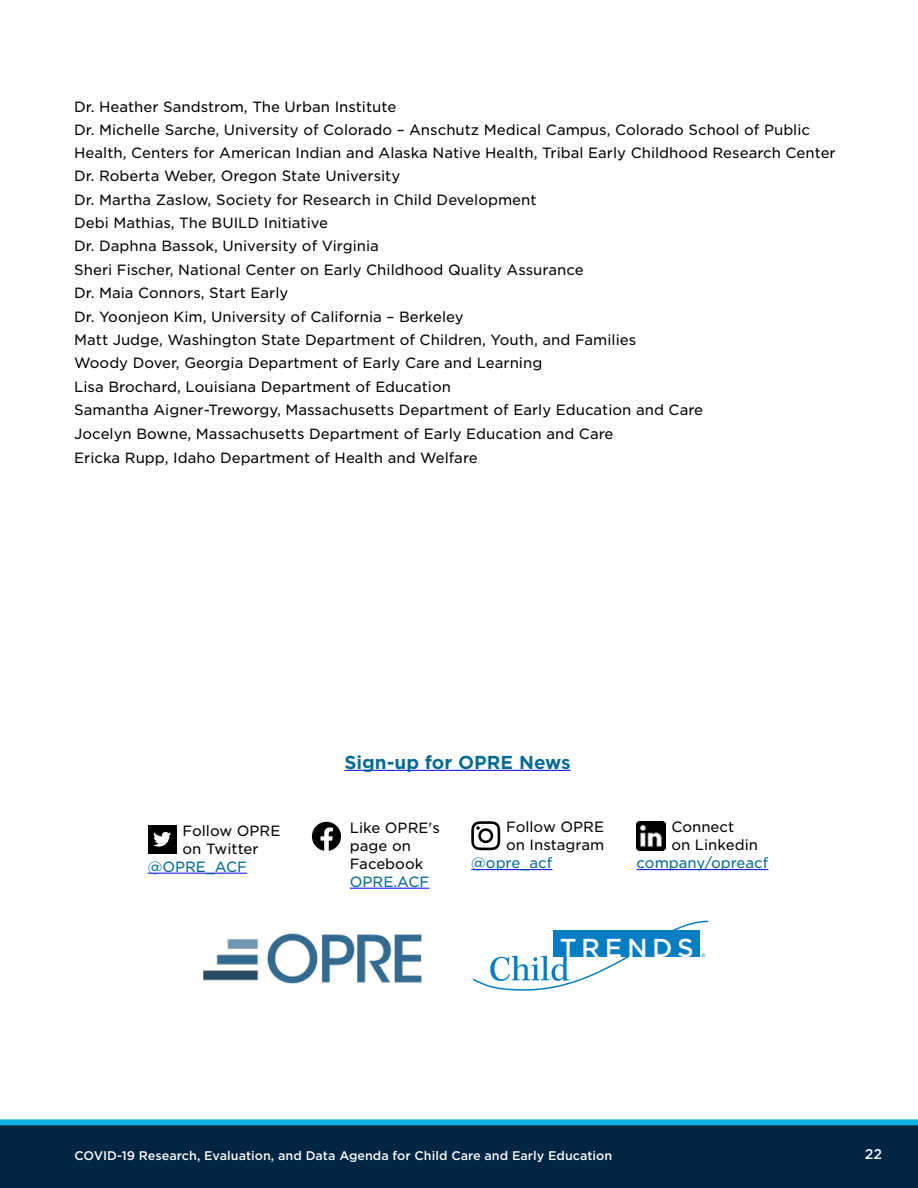
<style>
.page{position:relative;width:918px;height:1188px;background:#fff}
.page>*{position:absolute;margin:0;border:0;box-sizing:border-box;transform-origin:0 0}
.t1{font:500 24.9px "Gotham S Sm";letter-spacing:.185em;color:#fff}
.t2{font:700 18px "Gotham S Sm";color:#006a92}
.t3{font:14.25px/23.4px "Gotham S Sm";color:#000}
.t4{font:14.25px "Gotham S Sm";color:#006a92}
.t5{font:500 13.5px "Gotham S Sm";color:#fff}
.t6{font:500 12px "Gotham S Sm";color:#fff}
.s1{color:#006a92}
</style>
<div class="page">
<div style="left:0;top:1125px;width:918px;height:63px;background:#002542"></div>
<div style="left:0;top:1119px;width:918px;height:6px;background:#10b2e1"></div>
<hr style="left:148px;top:873px;width:99px;height:1px;background:#00f">
<div style="left:148px;top:825px;width:29px;height:29px;background:#000"></div>
<svg style="left:153px;top:832px;width:18px;height:15px"></svg>
<svg style="left:312px;top:822px;width:29px;height:29px"></svg>
<hr style="left:471px;top:869px;width:81px;height:1px;background:#00f">
<svg style="left:471px;top:821px;width:29px;height:29px"></svg>
<hr style="left:637px;top:869px;width:131px;height:1px;background:#00f">
<img style="left:637px;top:821px;width:29px;height:29px">
<hr style="left:350px;top:888px;width:79px;height:1px;background:#00f">
<hr style="left:344px;top:770px;width:227px;height:1px;background:#00f">
<img style="left:203px;top:933px;width:219px;height:50px">
<svg style="left:473px;top:921px;width:235px;height:70px"></svg>
<div style="left:554px;top:930px;width:146px;height:27px;background:#007dc3"></div>
<p class="t3" style="left:74px;top:95px;width:763px">Dr. Heather Sandstrom, The Urban Institute<br>Dr. Michelle Sarche, University of Colorado – Anschutz Medical Campus, Colorado School of Public Health, Centers for American Indian and Alaska Native Health, Tribal Early Childhood Research Center Dr. Roberta Weber, Oregon State University<br>Dr. Martha Zaslow, Society for Research in Child Development<br>Debi Mathias, The BUILD Initiative<br>Dr. Daphna Bassok, University of Virginia<br>Sheri Fischer, National Center on Early Childhood Quality Assurance<br>Dr. Maia Connors, Start Early<br>Dr. Yoonjeon Kim, University of California – Berkeley<br>Matt Judge, Washington State Department of Children, Youth, and Families<br>Woody Dover, Georgia Department of Early Care and Learning<br>Lisa Brochard, Louisiana Department of Education<br>Samantha Aigner-Treworgy, Massachusetts Department of Early Education and Care<br>Jocelyn Bowne, Massachusetts Department of Early Education and Care<br>Ericka Rupp, Idaho Department of Health and Welfare</p>
<p class="t3" style="left:182px;top:819px;width:99px">Follow OPRE</p>
<p class="t3" style="left:182px;top:837px;width:78px">on Twitter</p>
<p class="t4" style="left:148px;top:857px;width:101px">@OPRE_ACF</p>
<p class="t2" style="left:344px;top:750px;width:228px">Sign-up for OPRE News</p>
<p class="t3" style="left:350px;top:818px;width:92px;line-height:18px">Like OPRE's page on<br>Facebook<br><span class="s1">OPRE.ACF</span></p>
<p class="t3" style="left:506px;top:815px;width:99px">Follow OPRE</p>
<p class="t3" style="left:506px;top:833px;width:100px">on Instagram</p>
<p class="t4" style="left:471px;top:853px;width:83px">@opre_acf</p>
<p class="t3" style="left:671px;top:815px;width:64px">Connect</p>
<p class="t3" style="left:671px;top:833px;width:88px">on Linkedin</p>
<p class="t4" style="left:637px;top:853px;width:133px">company/opreacf</p>
<h1 class="t1" style="left:560px;top:931px;width:136px">TRENDS</h1>
<p class="t6" style="left:75px;top:1148px;width:539px">COVID-19 Research, Evaluation, and Data Agenda for Child Care and Early Education</p>
<p class="t5" style="left:865px;top:1145px;width:19px">22</p>
</div>
